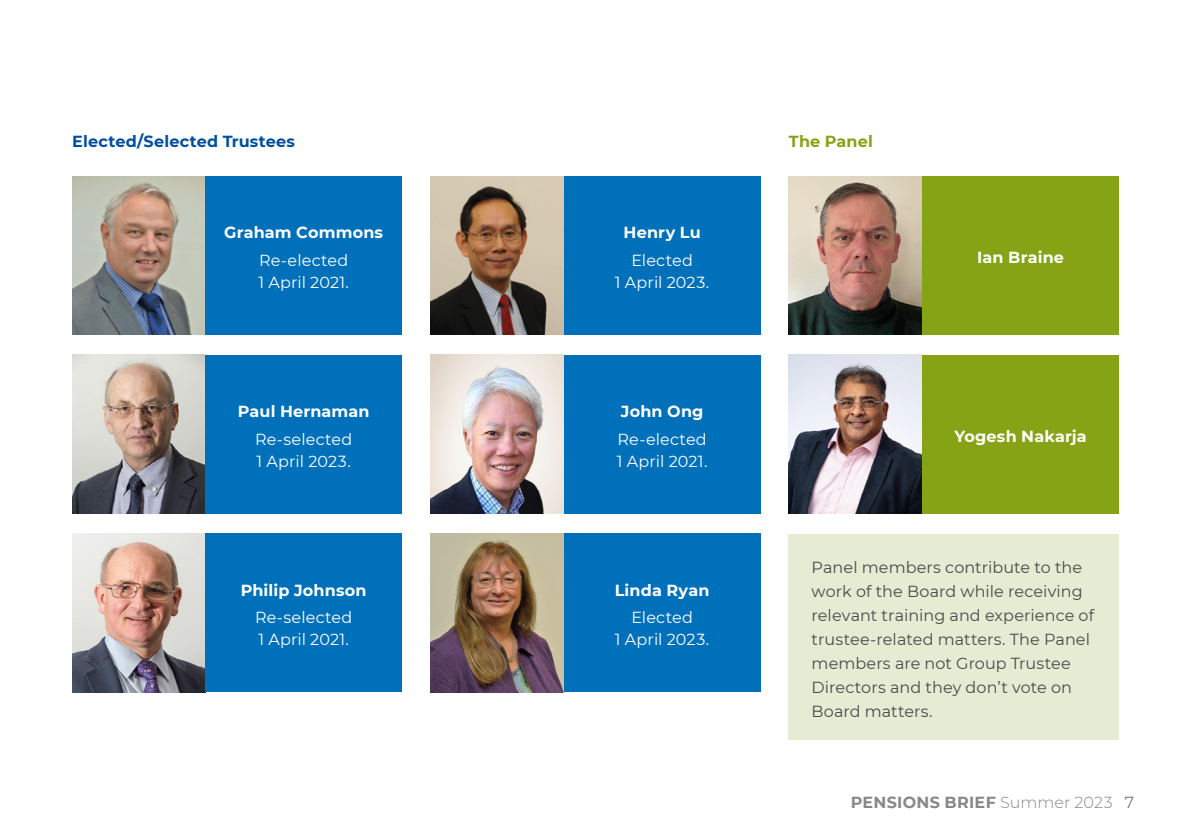
<style>
.page{position:relative;width:1191px;height:840px;background:#fff}
.page>*{position:absolute;margin:0;border:0;box-sizing:border-box;transform-origin:0 0}
.t1{font:16px/24px "Montserrat";letter-spacing:.005em;color:#4a4a49}
.t2{font:16px/22px "Montserrat";letter-spacing:.01em;color:#fff}
.t3{font:700 16px "Montserrat";letter-spacing:.01em;color:#fff}
.t4{font:700 16px "Montserrat";letter-spacing:.02em;color:#898888}
.t5{font:700 16px "Montserrat";letter-spacing:.015em;color:#004f9f}
.t6{font:700 16px "Montserrat";letter-spacing:.01em;color:#86a315}
.s1{font-weight:300}
.s2{font-weight:300;color:#4a4a49}
</style>
<div class="page">
<img style="left:72px;top:176px;width:133px;height:158px">
<div style="left:205px;top:176px;width:197px;height:158px;background:#0070ba"></div>
<img style="left:72px;top:354px;width:133px;height:159px">
<div style="left:205px;top:354px;width:197px;height:159px;background:#0070ba"></div>
<img style="left:72px;top:533px;width:133px;height:158px">
<div style="left:205px;top:533px;width:197px;height:158px;background:#0070ba"></div>
<img style="left:430px;top:176px;width:134px;height:158px">
<div style="left:564px;top:176px;width:196px;height:158px;background:#0070ba"></div>
<img style="left:430px;top:354px;width:134px;height:159px">
<div style="left:564px;top:354px;width:196px;height:159px;background:#0070ba"></div>
<img style="left:430px;top:533px;width:134px;height:158px">
<div style="left:564px;top:533px;width:196px;height:158px;background:#0070ba"></div>
<img style="left:789px;top:176px;width:133px;height:158px">
<div style="left:922px;top:176px;width:197px;height:158px;background:#86a315"></div>
<img style="left:789px;top:354px;width:133px;height:159px">
<div style="left:922px;top:354px;width:197px;height:159px;background:#86a315"></div>
<div style="left:789px;top:534px;width:330px;height:205px;background:#e6ebd3"></div>
<p class="t5" style="left:72px;top:130px;width:224px">Elected/Selected Trustees</p>
<p class="t3" style="left:224px;top:221px;width:160px">Graham Commons</p>
<p class="t2" style="left:258px;top:249px;width:92px">Re-elected<br>1 April 2021.</p>
<p class="t3" style="left:238px;top:399px;width:133px">Paul Hernaman</p>
<p class="t2" style="left:255px;top:427px;width:99px">Re-selected<br>1 April 2023.</p>
<p class="t3" style="left:241px;top:578px;width:127px">Philip Johnson</p>
<p class="t2" style="left:255px;top:605px;width:99px">Re-selected<br>1 April 2021.</p>
<p class="t3" style="left:623px;top:221px;width:79px">Henry Lu</p>
<p class="t2" style="left:615px;top:249px;width:96px;text-align:center">Elected<br>1 April 2023.</p>
<p class="t3" style="left:621px;top:399px;width:84px">John Ong</p>
<p class="t2" style="left:617px;top:427px;width:92px">Re-elected<br>1 April 2021.</p>
<p class="t3" style="left:615px;top:578px;width:96px">Linda Ryan</p>
<p class="t2" style="left:615px;top:605px;width:96px;text-align:center">Elected<br>1 April 2023.</p>
<p class="t6" style="left:789px;top:130px;width:86px">The Panel</p>
<p class="t3" style="left:977px;top:246px;width:88px">Ian Braine</p>
<p class="t3" style="left:954px;top:424px;width:134px">Yogesh Nakarja</p>
<p class="t1" style="left:811px;top:554px;width:284px">Panel members contribute to the work of the Board while receiving relevant training and experience of trustee-related matters. The Panel members are not Group Trustee<br>Directors and they don’t vote on<br>Board matters.</p>
<p class="t4" style="left:850px;top:790px;width:285px">PENSIONS BRIEF <span class="s1">Summer 2023</span> <span class="s2">7</span></p>
</div>
